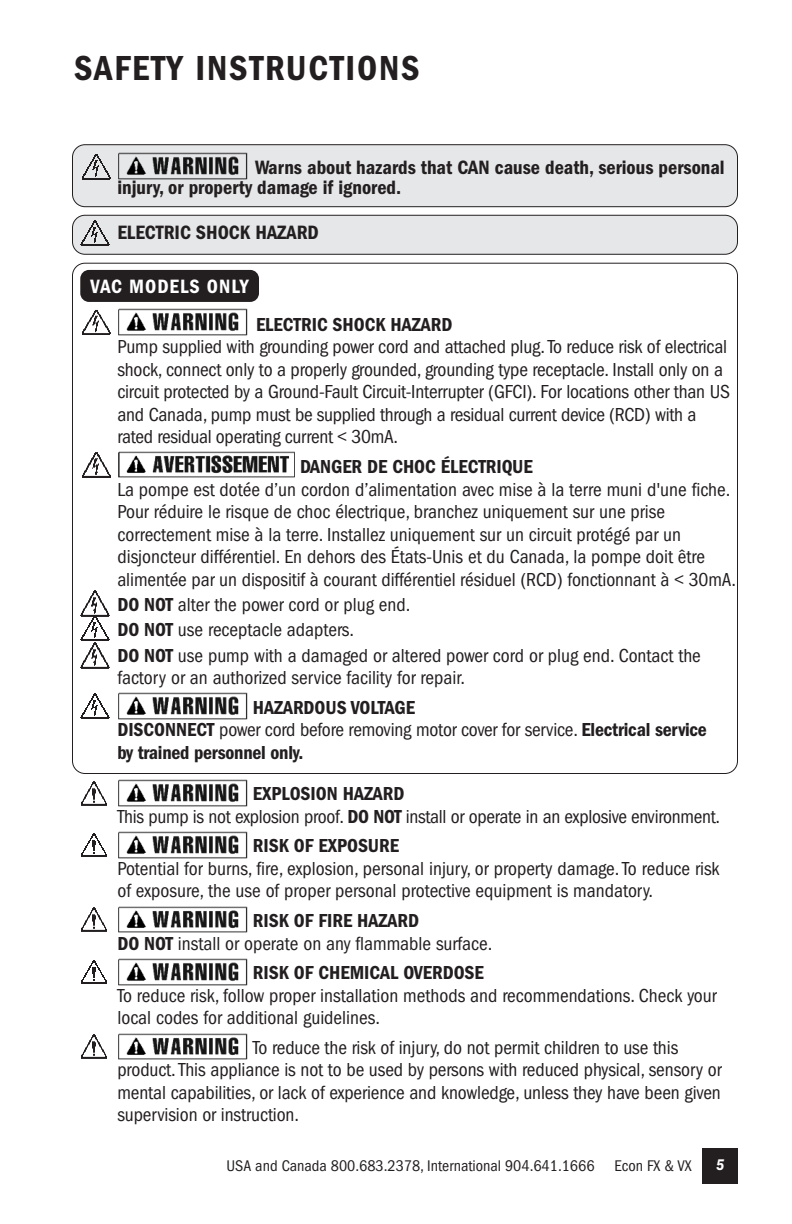
<style>
.page{position:relative;width:792px;height:1224px;background:#fff}
.page>*{position:absolute;margin:0;border:0;box-sizing:border-box;transform-origin:0 0}
.t1{font:600 condensed 36px "Franklin Gothic";letter-spacing:.05em;color:#231f20}
.t2{font:600 condensed 20px/20px "Franklin Gothic";color:#231f20}
.t3{font:600 condensed 20px "Franklin Gothic";letter-spacing:.05em;color:#fff}
.t4{font:condensed 19.6px/22.4px "Franklin Gothic";letter-spacing:-.005em;color:#231f20}
.t5{font:600 condensed 19.6px/22.4px "Franklin Gothic";color:#231f20}
.t6{font:condensed 16px "Franklin Gothic";color:#231f20}
.t7{font:italic 600 condensed 16px "Franklin Gothic";color:#fff}
.s1{font-weight:600}
.s2{font-weight:400}
</style>
<div class="page">
<div style="left:702px;top:1148px;width:36px;height:36px;background:#231f20"></div>
<div style="left:116px;top:780px;width:135px;height:27px;background:#b3b3b3"></div>
<img style="left:116px;top:780px;width:135px;height:26px">
<img style="left:81px;top:781px;width:26px;height:25px">
<div style="left:73px;top:215px;width:665px;height:39px;background:#e6e7e9;border-radius:13px"></div>
<div style="left:72px;top:215px;width:666px;height:40px;border:2px solid #231f20;border-radius:13px"></div>
<img style="left:80px;top:220px;width:30px;height:26px">
<div style="left:73px;top:145px;width:665px;height:62px;background:#e6e7e9;border-radius:13px"></div>
<div style="left:72px;top:144px;width:666px;height:63px;border:2px solid #231f20;border-radius:13px"></div>
<img style="left:118px;top:153px;width:130px;height:27px">
<img style="left:82px;top:154px;width:29px;height:25px">
<div style="left:80px;top:270px;width:179px;height:32px;background:#231f20;border-radius:9px"></div>
<div style="left:72px;top:263px;width:666px;height:511px;border:2px solid #231f20;border-radius:13px"></div>
<img style="left:118px;top:308px;width:130px;height:27px">
<img style="left:82px;top:310px;width:29px;height:25px">
<img style="left:80px;top:643px;width:30px;height:26px">
<img style="left:80px;top:617px;width:30px;height:26px">
<div style="left:116px;top:693px;width:135px;height:27px;background:#b3b3b3"></div>
<img style="left:116px;top:693px;width:135px;height:26px">
<div style="left:116px;top:958px;width:135px;height:28px;background:#b3b3b3"></div>
<img style="left:116px;top:958px;width:135px;height:27px">
<img style="left:81px;top:960px;width:26px;height:24px">
<img style="left:118px;top:906px;width:130px;height:27px">
<img style="left:81px;top:907px;width:26px;height:25px">
<div style="left:116px;top:831px;width:135px;height:28px;background:#b3b3b3"></div>
<img style="left:116px;top:831px;width:135px;height:27px">
<img style="left:81px;top:833px;width:26px;height:24px">
<img style="left:80px;top:590px;width:30px;height:27px">
<img style="left:118px;top:1033px;width:130px;height:27px">
<img style="left:81px;top:1034px;width:26px;height:25px">
<img style="left:80px;top:693px;width:30px;height:26px">
<img style="left:118px;top:451px;width:177px;height:27px">
<img style="left:82px;top:452px;width:29px;height:26px">
<h1 class="t1" style="left:74px;top:48px;width:347px">SAFETY INSTRUCTIONS</h1>
<p class="t2" style="left:117px;top:157px;width:609px;text-indent:138px">Warns about hazards that CAN cause death, serious personal injury, or property damage if ignored.</p>
<p class="t2" style="left:117px;top:222px;width:203px">ELECTRIC SHOCK HAZARD</p>
<p class="t3" style="left:91px;top:275px;width:160px">VAC MODELS ONLY</p>
<p class="t5" style="left:256px;top:313px;width:198px">ELECTRIC SHOCK HAZARD</p>
<p class="t4" style="left:117px;top:336px;width:614px">Pump supplied with grounding power cord and attached plug. To reduce risk of electrical shock, connect only to a properly grounded, grounding type receptacle. Install only on a circuit protected by a Ground-Fault Circuit-Interrupter (GFCI). For locations other than US and Canada, pump must be supplied through a residual current device (RCD) with a rated residual operating current &lt; 30mA.</p>
<p class="t5" style="left:300px;top:455px;width:234px">DANGER DE CHOC ÉLECTRIQUE</p>
<p class="t4" style="left:117px;top:478px;width:620px">La pompe est dotée d’un cordon d’alimentation avec mise à la terre muni d'une fiche.<br>Pour réduire le risque de choc électrique, branchez uniquement sur une prise correctement mise à la terre. Installez uniquement sur un circuit protégé par un disjoncteur différentiel. En dehors des États-Unis et du Canada, la pompe doit être alimentée par un dispositif à courant différentiel résiduel (RCD) fonctionnant à &lt; 30mA.</p>
<p class="t4" style="left:117px;top:592px;width:585px;line-height:25.4px"><span class="s1">DO NOT</span> alter the power cord or plug end.<br><span class="s1">DO NOT</span> use receptacle adapters.<br><span class="s1">DO NOT</span> use pump with a damaged or altered power cord or plug end. Contact the</p>
<p class="t4" style="left:117px;top:666px;width:349px">factory or an authorized service facility for repair.</p>
<p class="t5" style="left:117px;top:696px;width:591px;text-indent:135px">HAZARDOUS VOLTAGE<br>DISCONNECT <span class="s2">power cord before removing motor cover for service.</span> Electrical service by trained personnel only.</p>
<p class="t4" style="left:117px;top:782px;width:604px;text-indent:135px"><span class="s1">EXPLOSION HAZARD<br></span>This pump is not explosion proof. <span class="s1">DO NOT</span> install or operate in an explosive environment.</p>
<p class="t5" style="left:253px;top:834px;width:148px">RISK OF EXPOSURE</p>
<p class="t4" style="left:117px;top:857px;width:604px">Potential for burns, fire, explosion, personal injury, or property damage. To reduce risk of exposure, the use of proper personal protective equipment is mandatory.</p>
<p class="t4" style="left:117px;top:909px;width:377px;text-indent:135px"><span class="s1">RISK OF FIRE HAZARD<br>DO NOT</span> install or operate on any flammable surface.</p>
<p class="t5" style="left:253px;top:961px;width:233px">RISK OF CHEMICAL OVERDOSE</p>
<p class="t4" style="left:117px;top:984px;width:601px">To reduce risk, follow proper installation methods and recommendations. Check your local codes for additional guidelines.</p>
<p class="t4" style="left:117px;top:1036px;width:606px;text-indent:135px">To reduce the risk of injury, do not permit children to use this product. This appliance is not to be used by persons with reduced physical, sensory or mental capabilities, or lack of experience and knowledge, unless they have been given supervision or instruction.</p>
<p class="t6" style="left:227px;top:1157px;width:369px">USA and Canada 800.683.2378, International 904.641.1666</p>
<p class="t6" style="left:615px;top:1157px;width:79px">Econ FX &amp; VX</p>
<p class="t7" style="left:716px;top:1155px;width:10px">5</p>
</div>
